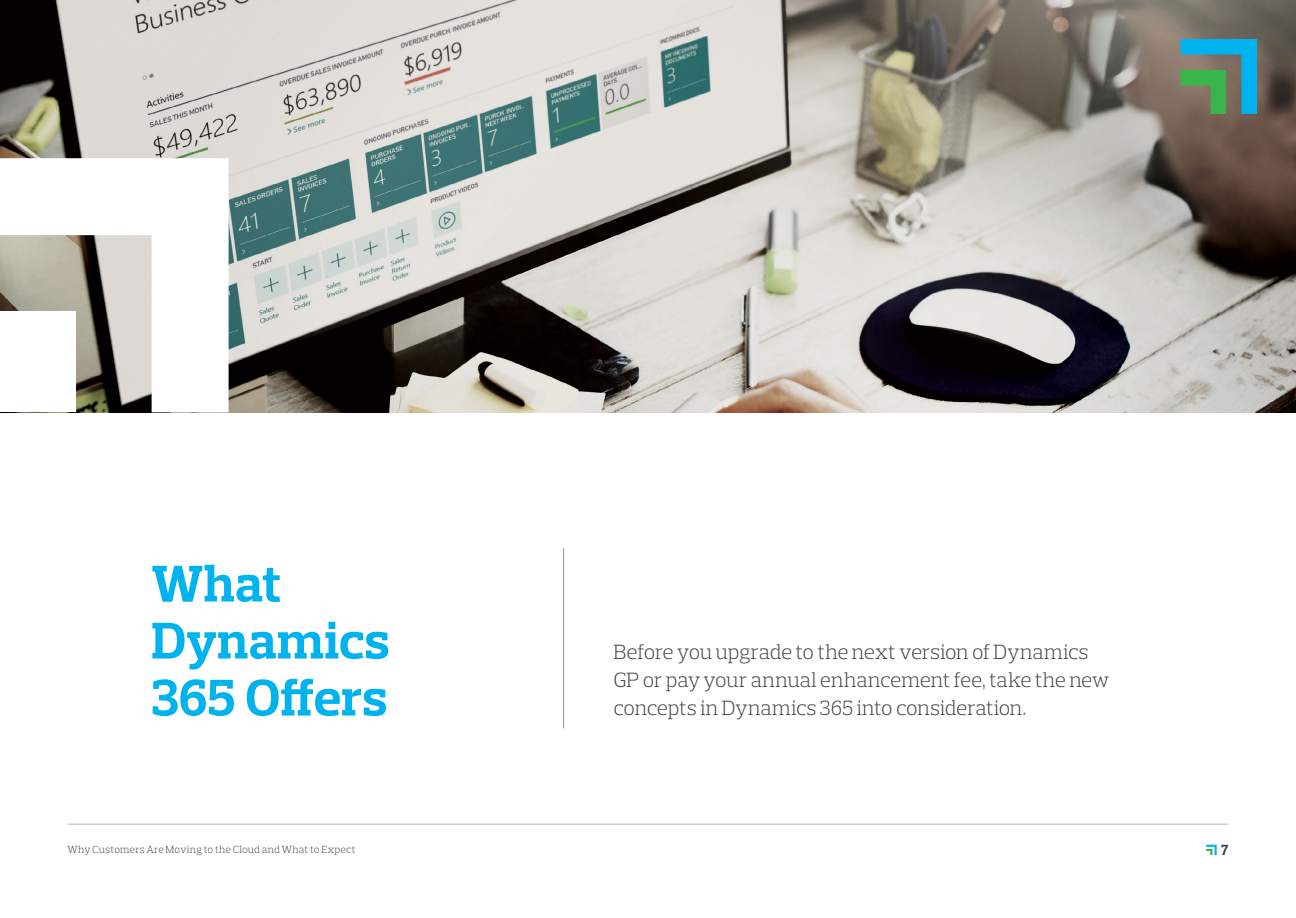
<style>
.page{position:relative;width:1296px;height:918px;background:#fff}
.page>*{position:absolute;margin:0;border:0;box-sizing:border-box;transform-origin:0 0}
.t1{font:700 52.5px/57px "Prelo Slab";color:#00b3ef}
.t2{font:300 21px/28.5px "Prelo Slab";letter-spacing:-.01em;color:#414042}
.t3{font:700 15px "Prelo Slab";color:#3f454f}
.t4{font:300 10.5px "Prelo Slab";letter-spacing:.015em;color:#3f454f}
</style>
<div class="page">
<img style="left:0;top:0;width:1296px;height:412px">
<svg style="left:1180px;top:39px;width:77px;height:75px;background:#449591"></svg>
<svg style="left:0;top:158px;width:229px;height:254px"></svg>
<svg style="left:1206px;top:845px;width:11px;height:10px"></svg>
<hr style="left:68px;top:824px;width:1160px;height:1px;background:#cccecf">
<hr style="left:563px;top:548px;width:1px;height:180px;background:#91969d">
<h1 class="t1" style="left:152px;top:555px;width:240px">What<br>Dynamics<br>365 Offers</h1>
<p class="t2" style="left:613px;top:637px;width:497px">Before you upgrade to the next version of Dynamics<br>GP or pay your annual enhancement fee, take the new concepts in Dynamics 365 into consideration.</p>
<p class="t4" style="left:68px;top:843px;width:290px">Why Customers Are Moving to the Cloud and What to Expect</p>
<p class="t3" style="left:1221px;top:841px;width:9px">7</p>
</div>
